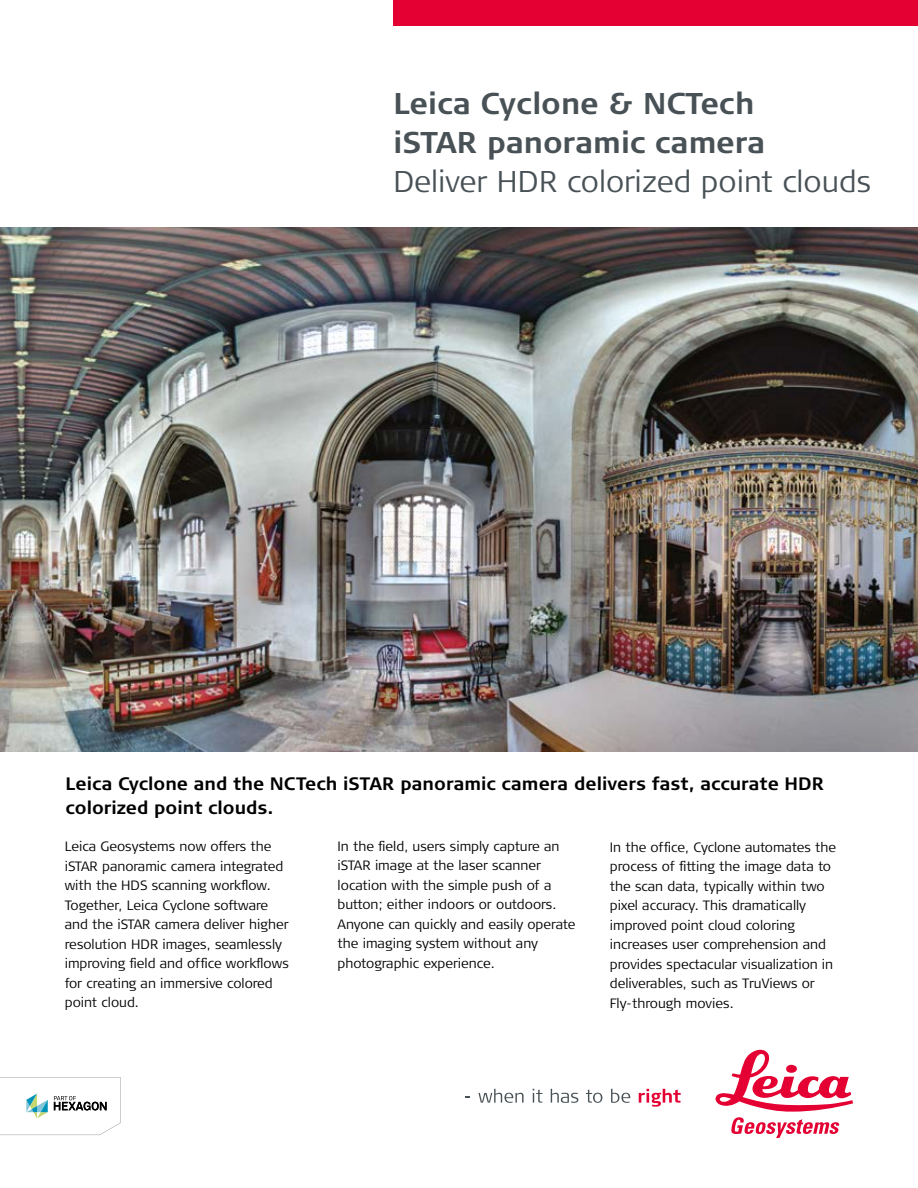
<style>
.page{position:relative;width:918px;height:1188px;background:#fff}
.page>*{position:absolute;margin:0;border:0;box-sizing:border-box;transform-origin:0 0}
.t1{font:700 30px/39px "Signa Column";color:#485155}
.t2{font:300 30px "Signa Column";color:#485155}
.t3{font:700 18px/24px "Signa Column";color:#000}
.t4{font:300 13.5px/19.5px "Signa Column";color:#000}
</style>
<div class="page">
<img style="left:0;top:227px;width:918px;height:524px">
<div style="left:393px;top:0;width:525px;height:26px;background:#e40032"></div>
<svg style="left:478px;top:1089px;width:46px;height:14px"></svg>
<svg style="left:533px;top:1089px;width:9px;height:14px"></svg>
<svg style="left:551px;top:1089px;width:27px;height:14px"></svg>
<svg style="left:586px;top:1090px;width:16px;height:13px"></svg>
<svg style="left:611px;top:1089px;width:19px;height:14px"></svg>
<svg style="left:639px;top:1089px;width:42px;height:18px"></svg>
<svg style="left:715px;top:1050px;width:138px;height:88px"></svg>
<svg style="left:0;top:1077px;width:121px;height:58px"></svg>
<h1 class="t1" style="left:393px;top:84px;width:373px">Leica Cyclone &amp; NCTech iSTAR panoramic camera</h1>
<h1 class="t2" style="left:393px;top:162px;width:479px">Deliver HDR colorized point clouds</h1>
<h2 class="t3" style="left:66px;top:772px;width:760px">Leica Cyclone and the NCTech iSTAR panoramic camera delivers fast, accurate HDR colorized point clouds.</h2>
<p class="t4" style="left:338px;top:837px;width:239px">In the field, users simply capture an iSTAR image at the laser scanner location with the simple push of a button; either indoors or outdoors.<br>Anyone can quickly and easily operate the imaging system without any photographic experience.</p>
<p class="t4" style="left:65px;top:837px;width:226px">Leica Geosystems now offers the iSTAR panoramic camera integrated with the HDS scanning workflow.<br>Together, Leica Cyclone software and the iSTAR camera deliver higher resolution HDR images, seamlessly improving field and office workflows for creating an immersive colored point cloud.</p>
<p class="t4" style="left:610px;top:838px;width:228px">In the office, Cyclone automates the process of fitting the image data to the scan data, typically within two pixel accuracy. This dramatically improved point cloud coloring increases user comprehension and provides spectacular visualization in deliverables, such as TruViews or Fly-through movies.</p>
</div>
